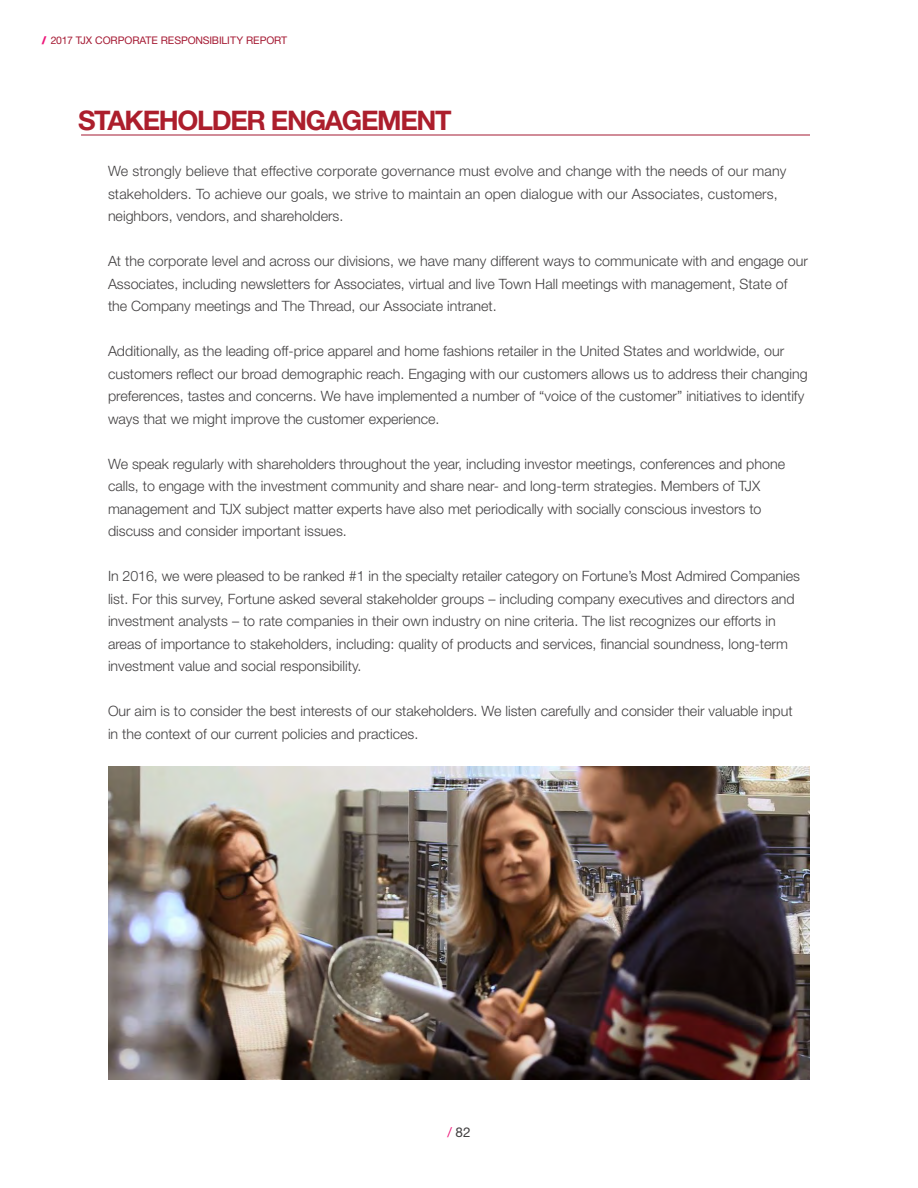
<style>
.page{position:relative;width:918px;height:1188px;background:#fff}
.page>*{position:absolute;margin:0;border:0;box-sizing:border-box;transform-origin:0 0}
.t1{font:700 27px "Helvetica Neue LT Std";letter-spacing:-.05em;color:#ac1e2c}
.t2{font:300 14.25px/22.5px "Helvetica Neue LT Std";color:#424041}
.t3{font:13.5px "Helvetica Neue LT Std";color:#424041}
.t4{font:10.5px "Helvetica Neue LT Std";letter-spacing:-.015em;color:#a51a33}
.s1{font-weight:900;font-stretch:expanded;color:#ee177a}
.s2{color:#ee177a}
</style>
<div class="page">
<hr style="left:81px;top:135px;width:729px;height:1px;background:#a51a33">
<img style="left:108px;top:767px;width:702px;height:313px">
<p class="t4" style="left:42px;top:34px;width:247px"><span class="s1">/</span> 2017 TJX CORPORATE RESPONSIBILITY REPORT</p>
<h1 class="t1" style="left:78px;top:104px;width:375px">STAKEHOLDER ENGAGEMENT</h1>
<p class="t2" style="left:108px;top:160px;width:680px">We strongly believe that effective corporate governance must evolve and change with the needs of our many stakeholders. To achieve our goals, we strive to maintain an open dialogue with our Associates, customers, neighbors, vendors, and shareholders.</p>
<p class="t2" style="left:108px;top:250px;width:702px">At the corporate level and across our divisions, we have many different ways to communicate with and engage our<br>Associates, including newsletters for Associates, virtual and live Town Hall meetings with management, State of the Company meetings and The Thread, our Associate intranet.</p>
<p class="t2" style="left:108px;top:340px;width:701px">Additionally, as the leading off-price apparel and home fashions retailer in the United States and worldwide, our customers reflect our broad demographic reach. Engaging with our customers allows us to address their changing preferences, tastes and concerns. We have implemented a number of “voice of the customer” initiatives to identify ways that we might improve the customer experience.</p>
<p class="t2" style="left:108px;top:452px;width:679px">We speak regularly with shareholders throughout the year, including investor meetings, conferences and phone calls, to engage with the investment community and share near- and long-term strategies. Members of TJX management and TJX subject matter experts have also met periodically with socially conscious investors to discuss and consider important issues.</p>
<p class="t2" style="left:108px;top:565px;width:693px">In 2016, we were pleased to be ranked #1 in the specialty retailer category on Fortune’s Most Admired Companies list. For this survey, Fortune asked several stakeholder groups – including company executives and directors and investment analysts – to rate companies in their own industry on nine criteria. The list recognizes our efforts in areas of importance to stakeholders, including: quality of products and services, financial soundness, long-term investment value and social responsibility.</p>
<p class="t2" style="left:108px;top:700px;width:686px">Our aim is to consider the best interests of our stakeholders. We listen carefully and consider their valuable input in the context of our current policies and practices.</p>
<p class="t3" style="left:447px;top:1124px;width:25px"><span class="s2">/</span> 82</p>
</div>
